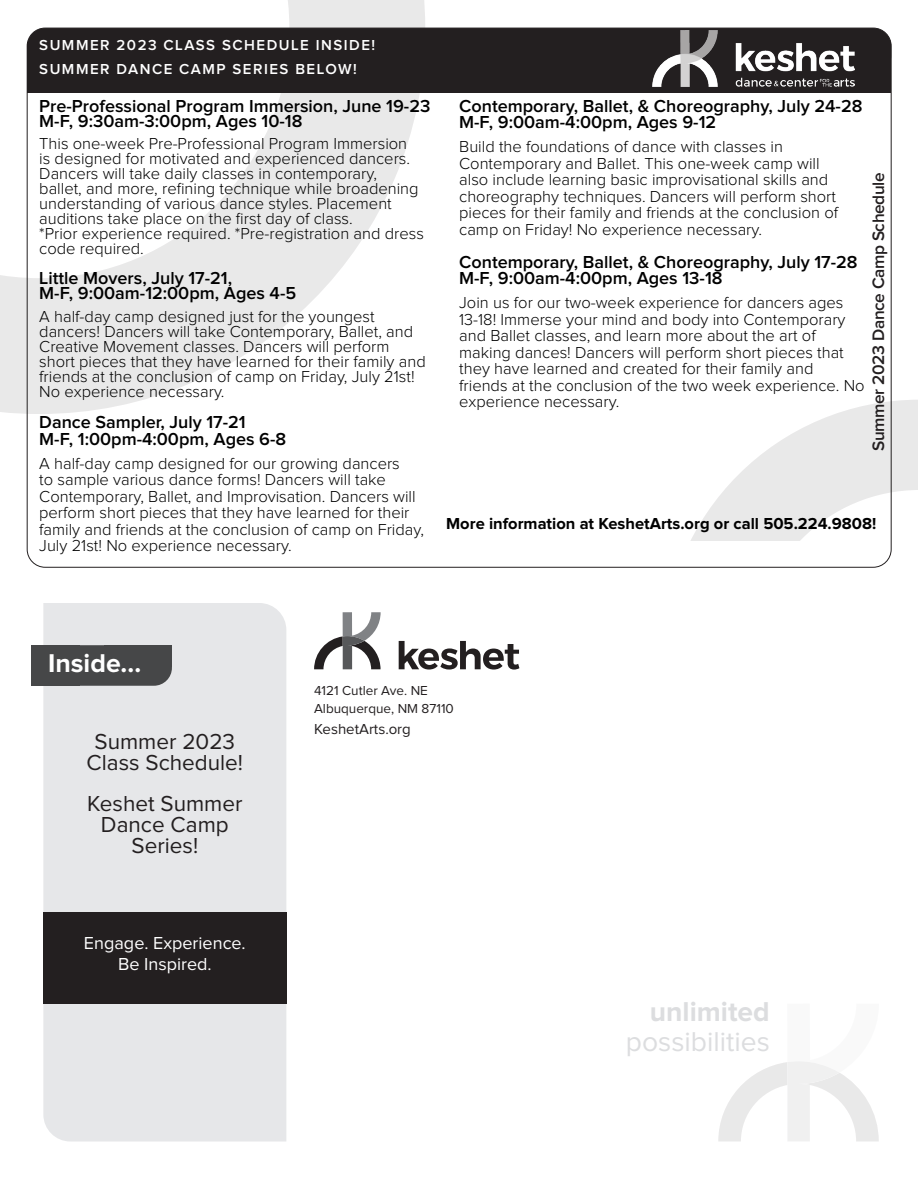
<style>
.page{position:relative;width:918px;height:1188px;background:#fff}
.page>*{position:absolute;margin:0;border:0;box-sizing:border-box;transform-origin:0 0}
.t1{font:28.2px "Proxima Nova";color:#dcdddf}
.t2{font:700 28.2px "Proxima Nova";color:#dcdddf}
.t3{font:700 26.7px "Proxima Nova";color:#fff}
.t4{font:22.5px/21px "Proxima Nova";color:#231f20;text-align:center}
.t5{font:600 18px/15px "Proxima Nova";color:#000}
.t6{font:18px/21px "Proxima Nova";color:#fff;text-align:center}
.t7{font:600 17.25px "Proxima Nova";letter-spacing:-.02em;color:#231f20}
.t8{font:300 16.5px/16.5px "Proxima Nova";color:#000}
.t9{font:700 16.5px "Proxima Nova";color:#000}
.t10{font:600 15px "Proxima Nova";letter-spacing:.1em;color:#fff}
.t11{font:15px "Proxima Nova";color:#231f20}
.t12{font:13.5px "Proxima Nova";color:#231f20}
</style>
<div class="page">
<svg style="left:691px;top:400px;width:227px;height:141px"></svg>
<svg style="left:0;top:0;width:425px;height:414px"></svg>
<div style="left:27px;top:28px;width:864px;height:46px;background:#231f20;border-radius:18px"></div>
<div style="left:27px;top:43px;width:864px;height:50px;background:#231f20"></div>
<img style="left:653px;top:31px;width:201px;height:56px">
<div style="left:43px;top:603px;width:243px;height:539px;background:#e6e7e9"></div>
<svg style="left:718px;top:1061px;width:161px;height:81px"></svg>
<div style="left:31px;top:645px;width:141px;height:41px;background:#464748;border-radius:18px"></div>
<div style="left:31px;top:645px;width:49px;height:41px;background:#464748"></div>
<div style="left:105px;top:645px;width:67px;height:21px;background:#464748"></div>
<svg style="left:314px;top:612px;width:67px;height:57px"></svg>
<svg style="left:399px;top:641px;width:120px;height:29px"></svg>
<div style="left:43px;top:912px;width:244px;height:92px;background:#231f20"></div>
<p class="t10" style="left:39px;top:39px;width:337px">SUMMER 2023 CLASS SCHEDULE INSIDE!</p>
<p class="t10" style="left:39px;top:62px;width:319px">SUMMER DANCE CAMP SERIES BELOW!</p>
<p class="t5" style="left:39px;top:99px;width:393px">Pre-Professional Program Immersion, June 19-23<br>M-F, 9:30am-3:00pm, Ages 10-18</p>
<p class="t8" style="left:39px;top:137px;width:381px;line-height:15px">This one-week Pre-Professional Program Immersion is designed for motivated and experienced dancers.<br>Dancers will take daily classes in contemporary, ballet, and more, refining technique while broadening understanding of various dance styles. Placement auditions take place on the first day of class.</p>
<p class="t8" style="left:39px;top:227px;width:386px;line-height:15px">*Prior experience required. *Pre-registration and dress code required.</p>
<p class="t5" style="left:39px;top:271px;width:194px">Little Movers, July 17-21,</p>
<p class="t5" style="left:39px;top:286px;width:258px">M-F, 9:00am-12:00pm, Ages 4-5</p>
<p class="t8" style="left:39px;top:309px;width:388px;line-height:15px">A half-day camp designed just for the youngest dancers! Dancers will take Contemporary, Ballet, and Creative Movement classes. Dancers will perform short pieces that they have learned for their family and friends at the conclusion of camp on Friday, July 21st!<br>No experience necessary.</p>
<p class="t5" style="left:39px;top:415px;width:208px">Dance Sampler, July 17-21</p>
<p class="t5" style="left:39px;top:432px;width:248px">M-F, 1:00pm-4:00pm, Ages 6-8</p>
<p class="t8" style="left:39px;top:455px;width:386px">A half-day camp designed for our growing dancers<br>to sample various dance forms! Dancers will take Contemporary, Ballet, and Improvisation. Dancers will perform short pieces that they have learned for their family and friends at the conclusion of camp on Friday, July 21st! No experience necessary.</p>
<p class="t5" style="left:459px;top:99px;width:405px">Contemporary, Ballet, &amp; Choreography, July 24-28</p>
<p class="t5" style="left:459px;top:115px;width:259px">M-F, 9:00am-4:00pm, Ages 9-12</p>
<p class="t8" style="left:459px;top:139px;width:380px">Build the foundations of dance with classes in Contemporary and Ballet. This one-week camp will also include learning basic improvisational skills and choreography techniques. Dancers will perform short pieces for their family and friends at the conclusion of camp on Friday! No experience necessary.</p>
<p class="t5" style="left:459px;top:255px;width:400px">Contemporary, Ballet, &amp; Choreography, July 17-28</p>
<p class="t5" style="left:459px;top:271px;width:265px">M-F, 9:00am-4:00pm, Ages 13-18</p>
<p class="t8" style="left:459px;top:295px;width:407px">Join us for our two-week experience for dancers ages 13-18! Immerse your mind and body into Contemporary and Ballet classes, and learn more about the art of making dances! Dancers will perform short pieces that they have learned and created for their family and friends at the conclusion of the two week experience. No experience necessary.</p>
<p class="t7" style="left:871px;top:451px;width:280px;rotate:-90deg">Summer 2023 Dance Camp Schedule</p>
<p class="t9" style="left:446px;top:516px;width:432px">More information at KeshetArts.org or call 505.224.9808!</p>
<p class="t3" style="left:48px;top:651px;width:94px">Inside...</p>
<p class="t4" style="left:87px;top:732px;width:158px">Summer 2023<br>Class Schedule!</p>
<p class="t4" style="left:87px;top:794px;width:157px">Keshet Summer<br>Dance Camp<br>Series!</p>
<p class="t6" style="left:84px;top:933px;width:163px">Engage. Experience.<br>Be Inspired.</p>
<p class="t12" style="left:314px;top:685px;width:115px">4121 Cutler Ave. NE</p>
<p class="t12" style="left:314px;top:703px;width:141px">Albuquerque, NM 87110</p>
<p class="t11" style="left:314px;top:722px;width:98px">KeshetArts.org</p>
<p class="t2" style="left:650px;top:998px;width:121px">unlimited</p>
<p class="t1" style="left:626px;top:1029px;width:145px">possibilities</p>
</div>
